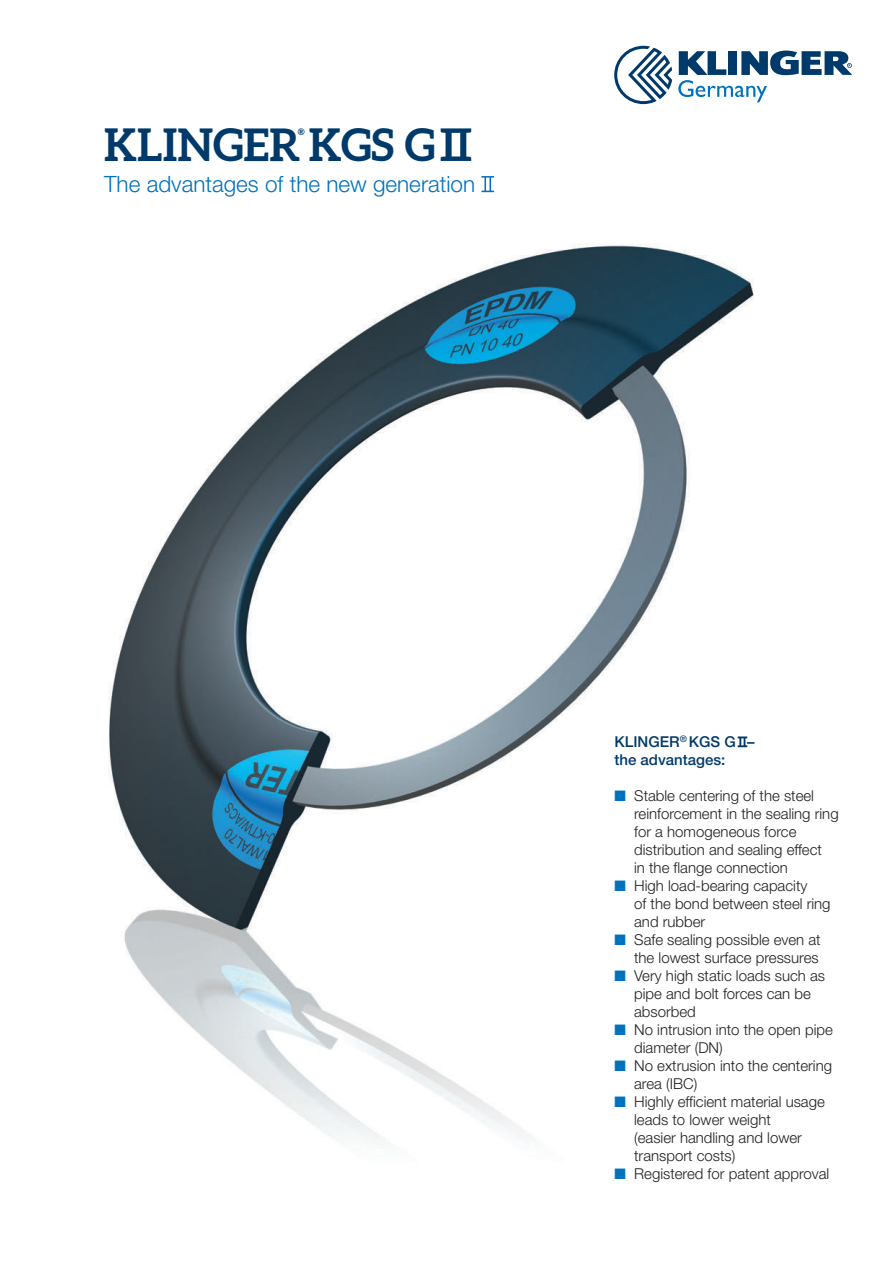
<style>
.page{position:relative;width:893px;height:1263px;background:#fff}
.page>*{position:absolute;margin:0;border:0;box-sizing:border-box;transform-origin:0 0}
.t1{font:700 45px "Aleo";color:#003a6a}
.t2{font:300 22.5px "Helvetica Neue LT Pro";color:#0072bc}
.t3{font:300 15px/18px "Helvetica Neue LT Pro";color:#231f20}
.t4{font:500 15px/18px "Helvetica Neue LT Pro";color:#003a6a}
.t5{font:700 9px "Aleo";color:#003a6a}
.s1{color:#0072bc}
</style>
<div class="page">
<img style="left:109px;top:244px;width:645px;height:897px">
<svg style="left:441px;top:128px;width:30px;height:33px"></svg>
<svg style="left:481px;top:176px;width:13px;height:16px"></svg>
<svg style="left:614px;top:46px;width:58px;height:58px"></svg>
<svg style="left:678px;top:51px;width:174px;height:51px"></svg>
<svg style="left:738px;top:736px;width:9px;height:11px"></svg>
<h1 class="t1" style="left:104px;top:119px;width:332px">KLINGER KGS G</h1>
<p class="t5" style="left:298px;top:127px;width:8px">®</p>
<h2 class="t2" style="left:104px;top:170px;width:372px">The advantages of the new generation</h2>
<p class="t4" style="left:614px;top:733px;width:142px">KLINGER<sup>®</sup> KGS G – the advantages:</p>
<p class="t3" style="left:634px;top:787px;width:206px;text-indent:-20px"><span class="s1">■</span> Stable centering of the steel reinforcement in the sealing ring for a homogeneous force distribution and sealing effect<br>in the flange connection</p>
<p class="t3" style="left:634px;top:877px;width:198px;text-indent:-20px"><span class="s1">■</span> High load-bearing capacity<br>of the bond between steel ring and rubber</p>
<p class="t3" style="left:614px;top:931px;width:208px;text-align:right"><span class="s1">■</span> Safe sealing possible even at the lowest surface pressures</p>
<p class="t3" style="left:634px;top:967px;width:192px;text-indent:-20px"><span class="s1">■</span> Very high static loads such as pipe and bolt forces can be absorbed</p>
<p class="t3" style="left:634px;top:1021px;width:200px;text-indent:-20px"><span class="s1">■</span> No intrusion into the open pipe diameter (DN)</p>
<p class="t3" style="left:634px;top:1057px;width:199px;text-indent:-20px"><span class="s1">■</span> No extrusion into the centering area (IBC)</p>
<p class="t3" style="left:634px;top:1093px;width:192px;text-indent:-20px"><span class="s1">■</span> Highly efficient material usage leads to lower weight<br>(easier handling and lower transport costs)</p>
<p class="t3" style="left:614px;top:1165px;width:216px"><span class="s1">■</span> Registered for patent approval</p>
</div>
